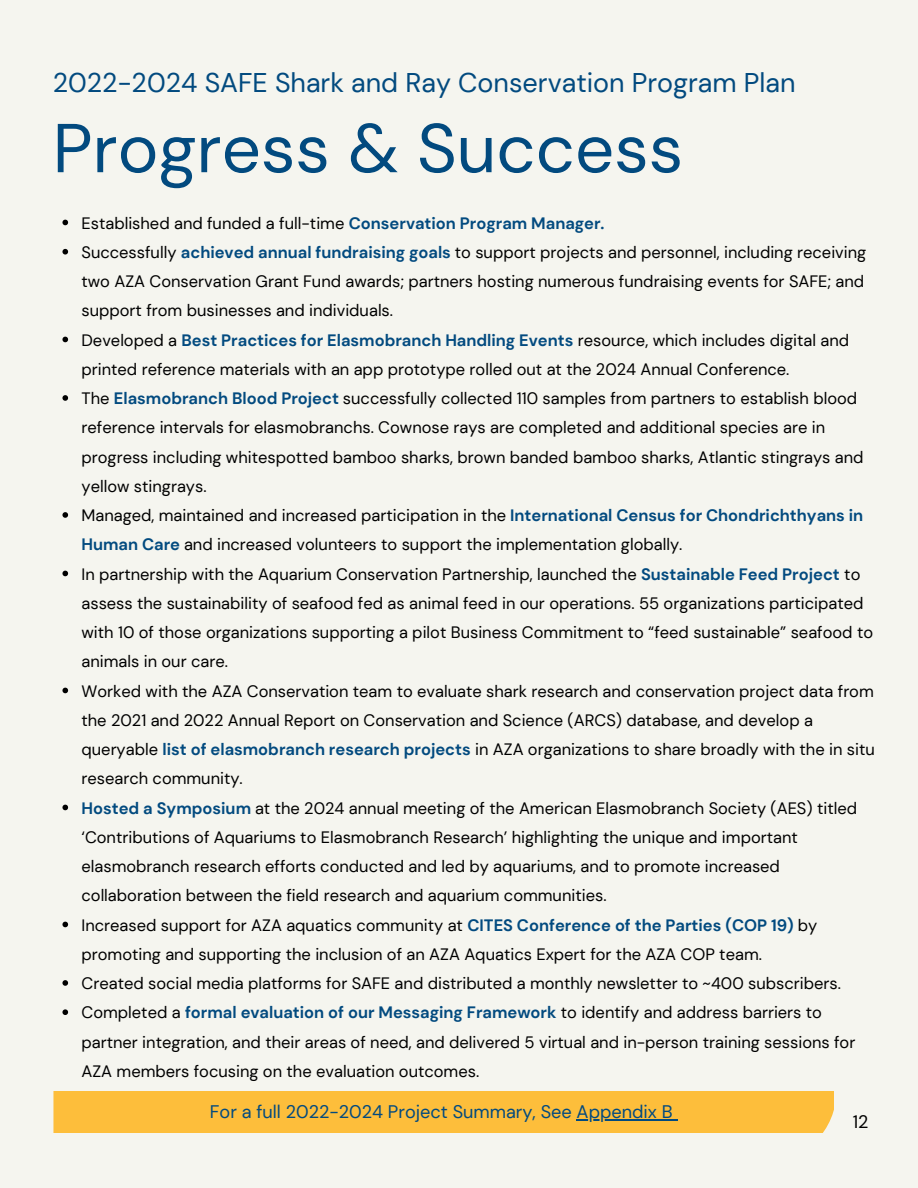
<style>
.page{position:relative;width:918px;height:1188px;background:#f5f5ef}
.page>*{position:absolute;margin:0;border:0;box-sizing:border-box;transform-origin:0 0}
.t1{font:69px "DM Sans";color:#024a7f}
.t2{font:27px "DM Sans";color:#024a7f}
.t3{font:18.15px "DM Sans";color:#024a7f}
.t4{font:18px "DM Sans";color:#000}
.t5{font:16.5px/29.2px "DM Sans";color:#000}
.s1{font-weight:700;color:#024a7f}
</style>
<div class="page">
<svg style="left:62px;top:220px;width:6px;height:5px"></svg>
<svg style="left:62px;top:249px;width:6px;height:6px"></svg>
<svg style="left:62px;top:337px;width:6px;height:5px"></svg>
<svg style="left:62px;top:395px;width:6px;height:6px"></svg>
<svg style="left:62px;top:512px;width:6px;height:6px"></svg>
<svg style="left:62px;top:571px;width:6px;height:5px"></svg>
<svg style="left:62px;top:688px;width:6px;height:5px"></svg>
<svg style="left:62px;top:805px;width:6px;height:5px"></svg>
<svg style="left:62px;top:922px;width:6px;height:5px"></svg>
<svg style="left:62px;top:980px;width:6px;height:6px"></svg>
<svg style="left:62px;top:1009px;width:6px;height:6px"></svg>
<div style="left:53px;top:1092px;width:780px;height:40px;background:#fdbe3b"></div>
<h1 class="t2" style="left:53px;top:66px;width:744px">2022-2024 SAFE Shark and Ray Conservation Program Plan</h1>
<h1 class="t1" style="left:53px;top:104px;width:632px">Progress &amp; Success</h1>
<p class="t5" style="left:82px;top:208px;width:525px">Established and funded a full-time <span class="s1">Conservation Program Manager.</span></p>
<p class="t5" style="left:82px;top:238px;width:786px">Successfully <span class="s1">achieved annual fundraising goals</span> to support projects and personnel, including receiving two AZA Conservation Grant Fund awards; partners hosting numerous fundraising events for SAFE; and support from businesses and individuals.</p>
<p class="t5" style="left:82px;top:325px;width:769px">Developed a <span class="s1">Best Practices for Elasmobranch Handling Events</span> resource, which includes digital and printed reference materials with an app prototype rolled out at the 2024 Annual Conference.</p>
<p class="t5" style="left:82px;top:384px;width:784px">The <span class="s1">Elasmobranch Blood Project</span> successfully collected 110 samples from partners to establish blood reference intervals for elasmobranchs. Cownose rays are completed and additional species are in progress including whitespotted bamboo sharks, brown banded bamboo sharks, Atlantic stingrays and yellow stingrays.</p>
<p class="t5" style="left:82px;top:501px;width:783px">Managed, maintained and increased participation in the <span class="s1">International Census for Chondrichthyans in<br>Human Care</span> and increased volunteers to support the implementation globally.</p>
<p class="t5" style="left:82px;top:559px;width:793px">In partnership with the Aquarium Conservation Partnership, launched the <span class="s1">Sustainable Feed Project</span> to assess the sustainability of seafood fed as animal feed in our operations. 55 organizations participated with 10 of those organizations supporting a pilot Business Commitment to “feed sustainable” seafood to animals in our care.</p>
<p class="t5" style="left:82px;top:676px;width:795px">Worked with the AZA Conservation team to evaluate shark research and conservation project data from the 2021 and 2022 Annual Report on Conservation and Science (ARCS) database, and develop a queryable <span class="s1">list of elasmobranch research projects</span> in AZA organizations to share broadly with the in situ research community.</p>
<p class="t5" style="left:82px;top:793px;width:777px"><span class="s1">Hosted a Symposium</span> at the 2024 annual meeting of the American Elasmobranch Society (AES) titled ‘Contributions of Aquariums to Elasmobranch Research’ highlighting the unique and important elasmobranch research efforts conducted and led by aquariums, and to promote increased collaboration between the field research and aquarium communities.</p>
<p class="t5" style="left:82px;top:910px;width:737px">Increased support for AZA aquatics community at <span class="s1">CITES Conference of the Parties (COP 19)</span> by promoting and supporting the inclusion of an AZA Aquatics Expert for the AZA COP team.</p>
<p class="t5" style="left:82px;top:969px;width:761px">Created social media platforms for SAFE and distributed a monthly newsletter to ~400 subscribers.</p>
<p class="t5" style="left:82px;top:998px;width:775px">Completed a <span class="s1">formal evaluation of our Messaging Framework</span> to identify and address barriers to partner integration, and their areas of need, and delivered 5 virtual and in-person training sessions for<br>AZA members focusing on the evaluation outcomes.</p>
<p class="t3" style="left:210px;top:1100px;width:464px">For a full 2022-2024 Project Summary, See Appendix B</p>
<p class="t4" style="left:853px;top:1110px;width:17px">12</p>
</div>
